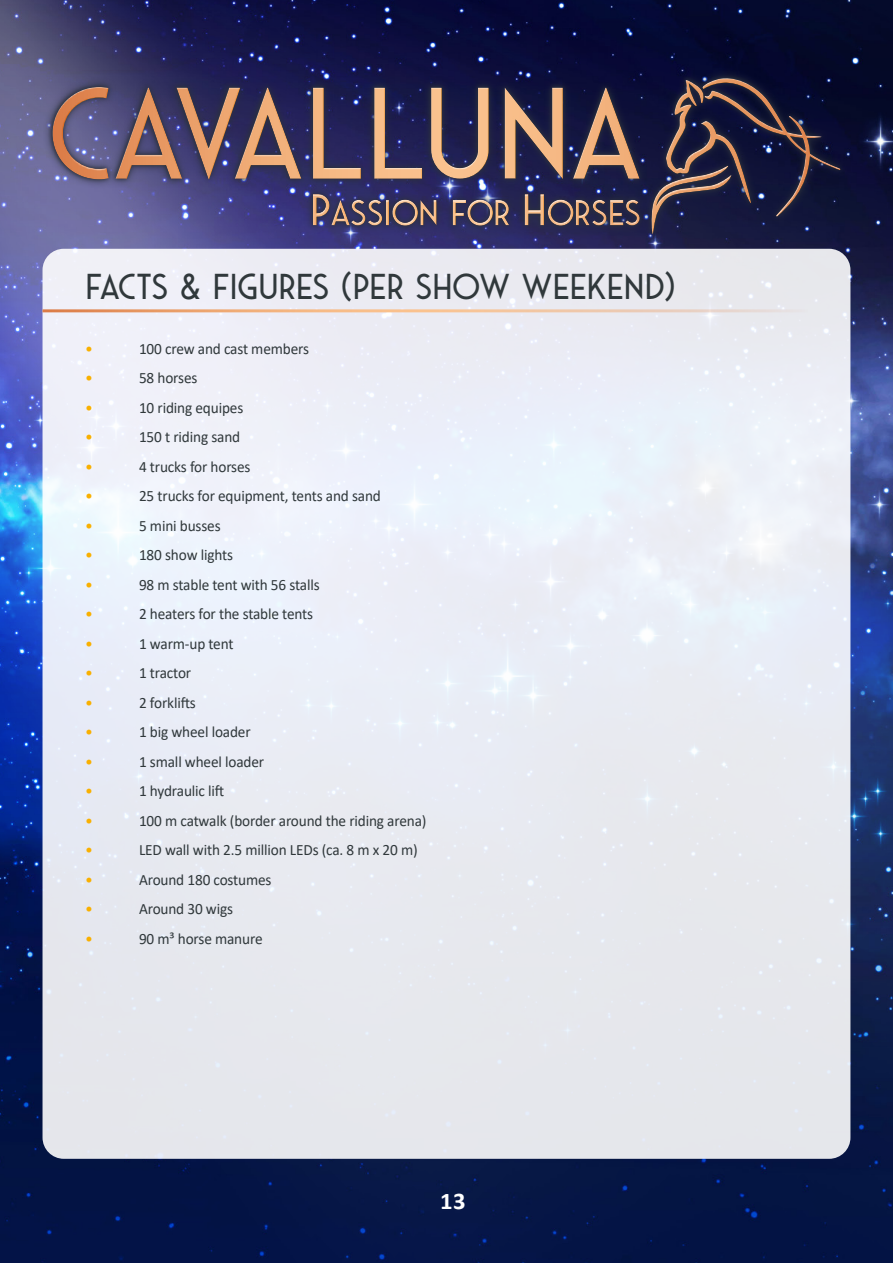
<style>
.page{position:relative;width:893px;height:1263px;background:#fff}
.page>*{position:absolute;margin:0;border:0;box-sizing:border-box;transform-origin:0 0}
.t1{font:36px "Saveur Sans";color:#30383b}
.t2{font:700 24px "Calibri";color:#fff}
.t3{font:15.75px "Calibri";letter-spacing:-.01em;color:#30383b}
.t4{font:15.75px "Calibri";color:#f9b000}
</style>
<div class="page">
<img style="left:0;top:0;width:893px;height:1263px">
<div style="left:43px;top:69px;width:806px;height:174px;background:#2c323d;opacity:.8"></div>
<svg style="left:51px;top:77px;width:790px;height:4px;background:#1d1d4a"></svg>
<svg style="left:51px;top:81px;width:790px;height:154px;background:#4f445e"></svg>
<div style="left:43px;top:249px;width:807px;height:910px;background:#e9ebf2;border-radius:21px"></div>
<hr style="left:43px;top:309px;width:765px;height:3px;background:#fff">
<h1 class="t1" style="left:85px;top:268px;width:592px">FACTS &amp; FIGURES (PER SHOW WEEKEND)</h1>
<p class="t4" style="left:85px;top:338px;width:9px">•</p>
<p class="t3" style="left:139px;top:338px;width:172px">100 crew and cast members</p>
<p class="t4" style="left:85px;top:367px;width:9px">•</p>
<p class="t3" style="left:139px;top:367px;width:60px">58 horses</p>
<p class="t4" style="left:85px;top:397px;width:9px">•</p>
<p class="t3" style="left:139px;top:397px;width:106px">10 riding equipes</p>
<p class="t4" style="left:85px;top:426px;width:9px">•</p>
<p class="t3" style="left:139px;top:426px;width:103px">150 t riding sand</p>
<p class="t4" style="left:85px;top:456px;width:9px">•</p>
<p class="t3" style="left:139px;top:456px;width:113px">4 trucks for horses</p>
<p class="t4" style="left:85px;top:485px;width:9px">•</p>
<p class="t3" style="left:139px;top:485px;width:243px">25 trucks for equipment, tents and sand</p>
<p class="t4" style="left:85px;top:515px;width:9px">•</p>
<p class="t3" style="left:139px;top:515px;width:83px">5 mini busses</p>
<p class="t4" style="left:85px;top:544px;width:9px">•</p>
<p class="t3" style="left:139px;top:544px;width:96px">180 show lights</p>
<p class="t4" style="left:85px;top:574px;width:9px">•</p>
<p class="t3" style="left:139px;top:574px;width:182px">98 m stable tent with 56 stalls</p>
<p class="t4" style="left:85px;top:603px;width:9px">•</p>
<p class="t3" style="left:139px;top:603px;width:176px">2 heaters for the stable tents</p>
<p class="t4" style="left:85px;top:633px;width:9px">•</p>
<p class="t3" style="left:139px;top:633px;width:96px">1 warm-up tent</p>
<p class="t4" style="left:85px;top:662px;width:9px">•</p>
<p class="t3" style="left:139px;top:662px;width:54px">1 tractor</p>
<p class="t4" style="left:85px;top:692px;width:9px">•</p>
<p class="t3" style="left:139px;top:692px;width:58px">2 forklifts</p>
<p class="t4" style="left:85px;top:721px;width:9px">•</p>
<p class="t3" style="left:139px;top:721px;width:113px">1 big wheel loader</p>
<p class="t4" style="left:85px;top:751px;width:9px">•</p>
<p class="t3" style="left:139px;top:751px;width:127px">1 small wheel loader</p>
<p class="t4" style="left:85px;top:780px;width:9px">•</p>
<p class="t3" style="left:139px;top:780px;width:87px">1 hydraulic lift</p>
<p class="t4" style="left:85px;top:810px;width:9px">•</p>
<p class="t3" style="left:139px;top:810px;width:289px">100 m catwalk (border around the riding arena)</p>
<p class="t4" style="left:85px;top:839px;width:9px">•</p>
<p class="t3" style="left:139px;top:839px;width:280px">LED wall with 2.5 million LEDs (ca. 8 m x 20 m)</p>
<p class="t4" style="left:85px;top:869px;width:9px">•</p>
<p class="t3" style="left:139px;top:869px;width:134px">Around 180 costumes</p>
<p class="t4" style="left:85px;top:898px;width:9px">•</p>
<p class="t3" style="left:139px;top:898px;width:96px">Around 30 wigs</p>
<p class="t4" style="left:85px;top:928px;width:9px">•</p>
<p class="t3" style="left:139px;top:928px;width:125px">90 m³ horse manure</p>
<h2 class="t2" style="left:440px;top:1184px;width:27px">13</h2>
</div>
